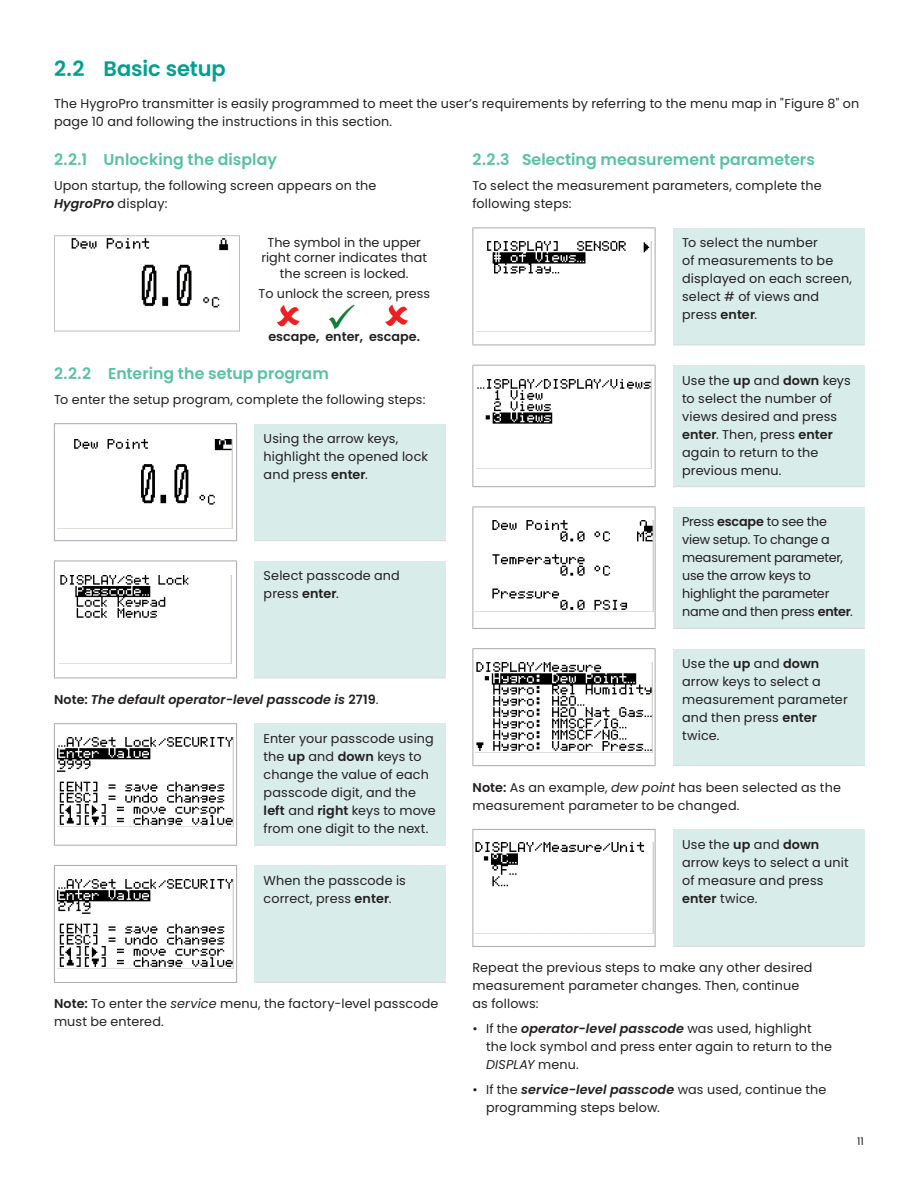
<style>
.page{position:relative;width:918px;height:1188px;background:#fff}
.page>*{position:absolute;margin:0;border:0;box-sizing:border-box;transform-origin:0 0}
._8_5pt-body_text_spa{font:600 21px "Poppins";letter-spacing:-.005em;color:#00a08f}
._3_3_3_10_5pt-body_s{font:600 15.75px "Poppins";letter-spacing:.005em;color:#59c1a3}
._8_5pt-body_text{font:600 15.75px "Poppins";color:#59c1a3}
._8_5pt-body_text-2{font:12.75px/18px "Poppins";letter-spacing:.01em;color:#231f20}
._8_5pt-body_text_spa-2{font:12.75px/18px "Poppins";letter-spacing:.01em;color:#231f20}
._8_5pt-body_text_fol{font:12.75px/18px "Poppins";letter-spacing:.01em;color:#231f20}
.NOTE_8_5pt-body_text{font:12.75px/18px "Poppins";letter-spacing:.015em;color:#231f20}
._8_5pt-body_text-3{font:12.75px/18px "Poppins";letter-spacing:-.015em;color:#231f20}
.NOTE_8_5pt-body_text-2{font:italic 600 12.75px "Poppins";letter-spacing:.01em;color:#231f20}
.t1{font:600 12.75px "Poppins";color:#231f20}
.t2{font:10.5px "Poppins";color:#231f20}
.s1{font-weight:600;font-style:italic}
.s2{font-weight:600}
.s3{font-style:normal}
.s4{font-weight:400;font-style:normal}
.s5{font-style:italic}
</style>
<div class="page">
<img style="left:54px;top:304px;width:354px;height:28px">
<svg style="left:54px;top:235px;width:186px;height:96px"></svg>
<div style="left:255px;top:424px;width:191px;height:117px;background:#d8ece9"></div>
<hr style="left:54px;top:423px;width:183px;height:1px;background:#a8a9ad">
<hr style="left:54px;top:424px;width:1px;height:116px;background:#a8a9ad">
<hr style="left:54px;top:540px;width:183px;height:1px;background:#a8a9ad">
<hr style="left:255px;top:540px;width:191px;height:1px;background:#d9dadc">
<hr style="left:236px;top:424px;width:1px;height:116px;background:#a8a9ad">
<div style="left:255px;top:561px;width:191px;height:117px;background:#d8ece9"></div>
<hr style="left:54px;top:561px;width:183px;height:1px;background:#a8a9ad">
<hr style="left:54px;top:561px;width:1px;height:117px;background:#a8a9ad">
<hr style="left:255px;top:678px;width:191px;height:1px;background:#d9dadc">
<hr style="left:236px;top:561px;width:1px;height:117px;background:#a8a9ad">
<hr style="left:54px;top:678px;width:183px;height:1px;background:#a8a9ad">
<img style="left:60px;top:576px;width:172px;height:87px">
<div style="left:255px;top:724px;width:191px;height:121px;background:#d8ece9"></div>
<hr style="left:54px;top:723px;width:183px;height:1px;background:#a8a9ad">
<hr style="left:54px;top:724px;width:1px;height:121px;background:#a8a9ad">
<hr style="left:54px;top:845px;width:183px;height:1px;background:#a8a9ad">
<hr style="left:255px;top:845px;width:191px;height:1px;background:#d9dadc">
<hr style="left:236px;top:724px;width:1px;height:121px;background:#a8a9ad">
<img style="left:58px;top:738px;width:175px;height:89px">
<div style="left:255px;top:865px;width:191px;height:117px;background:#d8ece9"></div>
<hr style="left:54px;top:865px;width:183px;height:1px;background:#a8a9ad">
<hr style="left:54px;top:866px;width:1px;height:116px;background:#a8a9ad">
<hr style="left:255px;top:982px;width:191px;height:1px;background:#d9dadc">
<hr style="left:236px;top:866px;width:1px;height:116px;background:#a8a9ad">
<hr style="left:54px;top:982px;width:183px;height:1px;background:#a8a9ad">
<img style="left:58px;top:879px;width:175px;height:90px">
<div style="left:673px;top:228px;width:191px;height:117px;background:#d8ece9"></div>
<hr style="left:472px;top:228px;width:184px;height:1px;background:#a8a9ad">
<hr style="left:472px;top:228px;width:1px;height:117px;background:#a8a9ad">
<hr style="left:472px;top:345px;width:184px;height:1px;background:#a8a9ad">
<hr style="left:673px;top:345px;width:191px;height:1px;background:#d9dadc">
<hr style="left:655px;top:228px;width:1px;height:117px;background:#a8a9ad">
<img style="left:487px;top:242px;width:165px;height:89px">
<div style="left:673px;top:365px;width:191px;height:122px;background:#d8ece9"></div>
<hr style="left:472px;top:365px;width:184px;height:1px;background:#a8a9ad">
<hr style="left:472px;top:366px;width:1px;height:120px;background:#a8a9ad">
<hr style="left:472px;top:486px;width:184px;height:1px;background:#a8a9ad">
<hr style="left:673px;top:486px;width:191px;height:1px;background:#d9dadc">
<hr style="left:655px;top:366px;width:1px;height:120px;background:#a8a9ad">
<img style="left:477px;top:379px;width:175px;height:89px">
<div style="left:673px;top:507px;width:191px;height:121px;background:#d8ece9"></div>
<hr style="left:472px;top:507px;width:184px;height:1px;background:#a8a9ad">
<hr style="left:472px;top:507px;width:1px;height:121px;background:#a8a9ad">
<hr style="left:472px;top:628px;width:184px;height:1px;background:#a8a9ad">
<hr style="left:673px;top:628px;width:191px;height:1px;background:#d9dadc">
<hr style="left:655px;top:507px;width:1px;height:121px;background:#a8a9ad">
<img style="left:492px;top:520px;width:162px;height:91px">
<div style="left:673px;top:649px;width:191px;height:117px;background:#d8ece9"></div>
<hr style="left:472px;top:648px;width:184px;height:1px;background:#a8a9ad">
<hr style="left:472px;top:649px;width:1px;height:116px;background:#a8a9ad">
<hr style="left:472px;top:765px;width:184px;height:1px;background:#a8a9ad">
<hr style="left:673px;top:765px;width:191px;height:1px;background:#d9dadc">
<hr style="left:655px;top:649px;width:1px;height:116px;background:#a8a9ad">
<img style="left:476px;top:662px;width:177px;height:90px">
<div style="left:673px;top:829px;width:191px;height:117px;background:#d8ece9"></div>
<hr style="left:472px;top:829px;width:184px;height:1px;background:#a8a9ad">
<hr style="left:472px;top:830px;width:1px;height:116px;background:#a8a9ad">
<hr style="left:472px;top:946px;width:184px;height:1px;background:#a8a9ad">
<hr style="left:673px;top:946px;width:191px;height:1px;background:#d9dadc">
<hr style="left:655px;top:830px;width:1px;height:116px;background:#a8a9ad">
<img style="left:474px;top:842px;width:180px;height:92px">
<img style="left:74px;top:439px;width:159px;height:89px">
<p class="_8_5pt-body_text_spa" style="left:54px;top:57px;width:173px">2.2 Basic setup</p>
<p class="_8_5pt-body_text_spa-2" style="left:54px;top:94px;width:807px">The HygroPro transmitter is easily programmed to meet the user’s requirements by referring to the menu map in "Figure 8" on page 10 and following the instructions in this section.</p>
<p class="_3_3_3_10_5pt-body_s" style="left:54px;top:151px;width:225px">2.2.1 Unlocking the display</p>
<p class="_8_5pt-body_text_fol" style="left:54px;top:177px;width:324px">Upon startup, the following screen appears on the<br><span class="s1">HygroPro</span> display:</p>
<p class="_8_5pt-body_text_spa-2" style="left:261px;top:235px;width:167px;line-height:15.3px;text-align:center">The symbol in the upper right corner indicates that the screen is locked.</p>
<p class="_8_5pt-body_text_spa-2" style="left:258px;top:284px;width:173px">To unlock the screen, press</p>
<p class="t1" style="left:268px;top:329px;width:153px">escape, enter, escape.</p>
<p class="_8_5pt-body_text" style="left:54px;top:364px;width:276px">2.2.2 Entering the setup program</p>
<p class="_8_5pt-body_text_fol" style="left:54px;top:390px;width:373px">To enter the setup program, complete the following steps:</p>
<p class="_8_5pt-body_text-2" style="left:264px;top:430px;width:166px">Using the arrow keys, highlight the opened lock and press <span class="s2">enter</span>.</p>
<p class="_3_3_3_10_5pt-body_s" style="left:472px;top:151px;width:344px">2.2.3 Selecting measurement parameters</p>
<p class="_8_5pt-body_text_fol" style="left:472px;top:177px;width:351px">To select the measurement parameters, complete the following steps:</p>
<p class="_8_5pt-body_text-2" style="left:682px;top:234px;width:171px">To select the number<br>of measurements to be displayed on each screen, select # of views and press <span class="s2">enter</span>.</p>
<p class="_8_5pt-body_text-2" style="left:682px;top:371px;width:170px">Use the <span class="s2">up</span> and <span class="s2">down</span> keys to select the number of views desired and press <span class="s2">enter</span>. Then, press <span class="s2">enter </span>again to return to the previous menu.</p>
<p class="_8_5pt-body_text-3" style="left:682px;top:513px;width:172px">Press <span class="s2">escape</span> to see the view setup. To change a measurement parameter, use the arrow keys to highlight the parameter name and then press <span class="s2">enter</span>.</p>
<p class="_8_5pt-body_text-2" style="left:682px;top:655px;width:167px">Use the <span class="s2">up</span> and <span class="s2">down </span>arrow keys to select a measurement parameter and then press <span class="s2">enter </span>twice.</p>
<p class="_8_5pt-body_text-2" style="left:264px;top:567px;width:138px">Select passcode and press <span class="s2">enter</span>.</p>
<p class="NOTE_8_5pt-body_text-2" style="left:54px;top:692px;width:326px"><span class="s3">Note:</span> The default operator-level passcode is <span class="s3">2719</span><span class="s4">.</span></p>
<p class="_8_5pt-body_text-2" style="left:264px;top:730px;width:174px">Enter your passcode using the <span class="s2">up</span> and <span class="s2">down</span> keys to change the value of each passcode digit, and the <span class="s2">left</span> and <span class="s2">right</span> keys to move from one digit to the next.</p>
<p class="_8_5pt-body_text-2" style="left:264px;top:871px;width:144px">When the passcode is correct, press <span class="s2">enter</span>.</p>
<p class="NOTE_8_5pt-body_text" style="left:472px;top:778px;width:370px"><span class="s2">Note:</span> As an example, <span class="s5">dew point</span> has been selected as the measurement parameter to be changed.</p>
<p class="_8_5pt-body_text-2" style="left:682px;top:835px;width:168px">Use the <span class="s2">up</span> and <span class="s2">down </span>arrow keys to select a unit of measure and press <span class="s2">enter</span> twice.</p>
<p class="NOTE_8_5pt-body_text" style="left:54px;top:995px;width:386px"><span class="s2">Note:</span> To enter the <span class="s5">service</span> menu, the factory-level passcode must be entered.</p>
<p class="_8_5pt-body_text-2" style="left:472px;top:959px;width:341px">Repeat the previous steps to make any other desired measurement parameter changes. Then, continue as follows:</p>
<p class="_8_5pt-body_text_spa-2" style="left:486px;top:1020px;width:348px;text-indent:-14px">• If the <span class="s1">operator-level passcode</span> was used, highlight the lock symbol and press enter again to return to the<br><span class="s5">DISPLAY</span> menu.</p>
<p class="_8_5pt-body_text_spa-2" style="left:486px;top:1080px;width:342px;text-indent:-14px">• If the <span class="s1">service-level passcode</span> was used, continue the programming steps below.</p>
<p class="t2" style="left:857px;top:1135px;width:8px">11</p>
</div>
